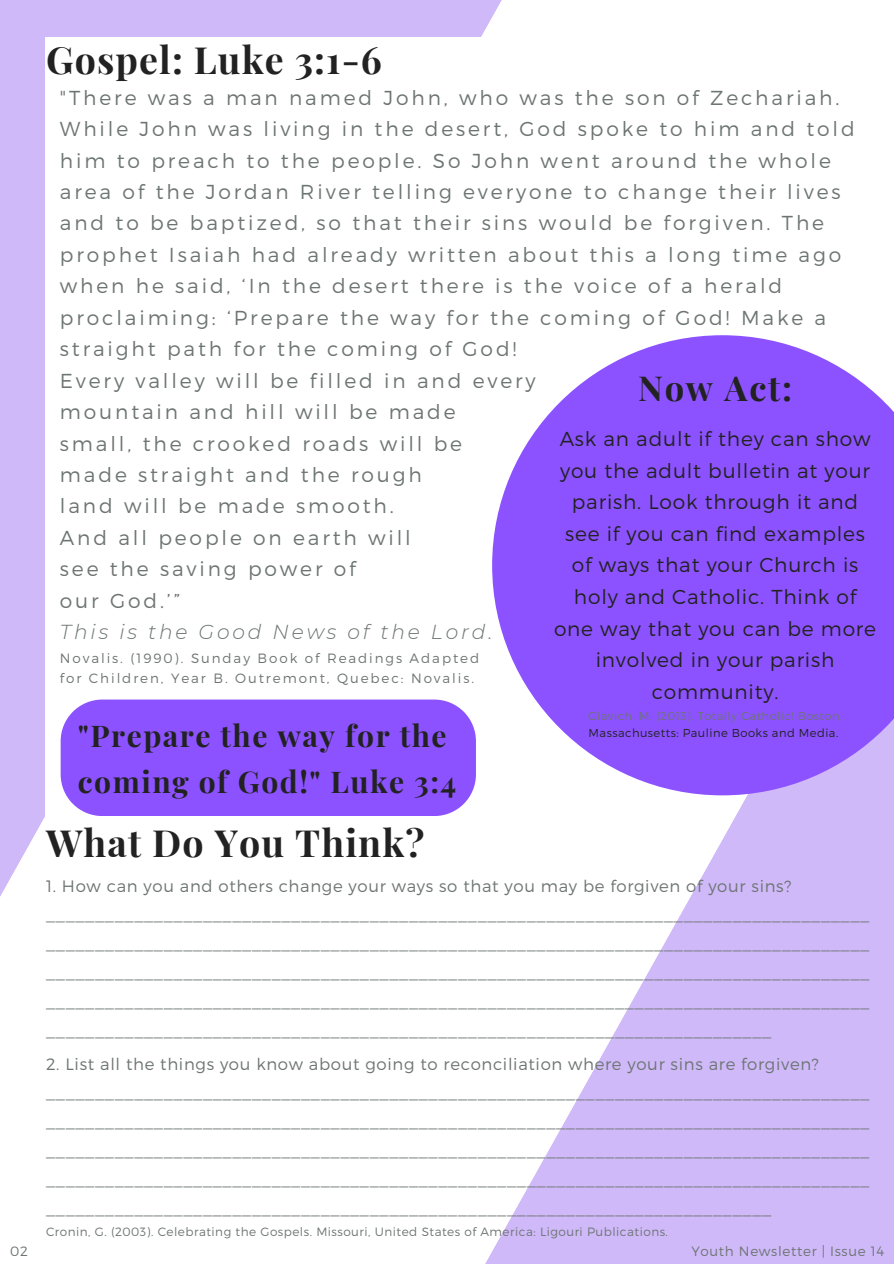
<style>
.page{position:relative;width:894px;height:1264px;background:#fff}
.page>*{position:absolute;margin:0;border:0;box-sizing:border-box;transform-origin:0 0}
.t1{font:700 37.5px "Playfair Display";letter-spacing:.03em;color:#222}
.t2{font:700 34.5px "Playfair Display";letter-spacing:.05em;color:#222}
.t3{font:700 30px/46.2px "Playfair Display";letter-spacing:.05em;color:#222}
.t4{font:300 20.25px/31.3px "Montserrat";letter-spacing:.14em;color:#6d7573}
.t5{font:300 20.1px/31.5px "Montserrat";letter-spacing:.04em;color:#222;text-align:center}
.t6{font:300 16.5px/29px "Montserrat";letter-spacing:.04em;color:#6d7573}
.t7{font:300 13.5px/20.2px "Montserrat";letter-spacing:.14em;color:#6d7573}
.t8{font:300 13.5px "Montserrat";letter-spacing:.05em;color:#6d7573}
.t9{font:300 12px "Montserrat";letter-spacing:.04em;color:#6d7573}
.t10{font:300 11.55px/17.2px "Montserrat";letter-spacing:.04em;color:#6d7573}
.s1{font-style:italic}
.s2{color:#222}
</style>
<div class="page">
<div style="left:0;top:0;width:502px;height:897px;background:#cfb9f9"></div>
<div style="left:46px;top:37px;width:822px;height:1200px;background:#fff"></div>
<svg style="left:475px;top:733px;width:418px;height:530px;fill:#cfb9f9"></svg>
<svg style="left:492px;top:335px;width:401px;height:460px;background:#9e6dfe"></svg>
<div style="left:61px;top:699px;width:414px;height:117px;background:#8c52ff"></div>
<h3 class="t1" style="left:46px;top:33px;width:337px">Gospel: Luke 3:1-6</h3>
<p class="t4" style="left:60px;top:81px;width:796px">"There was a man named John, who was the son of Zechariah.<br>While John was living in the desert, God spoke to him and told him to preach to the people. So John went around the whole area of the Jordan River telling everyone to change their lives and to be baptized, so that their sins would be forgiven. The prophet Isaiah had already written about this a long time ago when he said, ‘In the desert there is the voice of a herald proclaiming: ‘Prepare the way for the coming of God! Make a straight path for the coming of God!<br>Every valley will be filled in and every<br>mountain and hill will be made<br>small, the crooked roads will be<br>made straight and the rough<br>land will be made smooth.<br>And all people on earth will<br>see the saving power of<br>our God.’”<br><span class="s1">This is the Good News of the Lord.</span></p>
<p class="t7" style="left:60px;top:647px;width:420px">Novalis. (1990). Sunday Book of Readings Adapted for Children, Year B. Outremont, Quebec: Novalis.</p>
<h2 class="t2" style="left:638px;top:363px;width:155px">Now Act:</h2>
<p class="t5" style="left:554px;top:422px;width:323px">Ask an adult if they can show you the adult bulletin at your parish. Look through it and see if you can find examples of ways that your Church is holy and Catholic. Think of one way that you can be more involved in your parish community.</p>
<p class="t10" style="left:588px;top:706px;width:256px">Glavich, M. (2013). Totally Catholic! Boston,<br><span class="s2">Massachusetts: Pauline Books and Media.</span></p>
<p class="t3" style="left:78px;top:711px;width:380px">"Prepare the way for the coming of God!" Luke 3:4</p>
<h1 class="t1" style="left:46px;top:816px;width:380px">What Do You Think?</h1>
<h3 class="t6" style="left:46px;top:871px;width:824px;line-height:27px">1. How can you and others change your ways so that you may be forgiven of your sins? ____________________________________________________________________________________</h3>
<h3 class="t6" style="left:46px;top:926px;width:824px;text-align:justify">____________________________________________________________________________________ ____________________________________________________________________________________ ____________________________________________________________________________________ __________________________________________________________________________</h3>
<h1 class="t6" style="left:46px;top:1049px;width:824px;line-height:27px">2. List all the things you know about going to reconciliation where your sins are forgiven? ____________________________________________________________________________________</h1>
<h1 class="t6" style="left:46px;top:1104px;width:824px;text-align:justify">____________________________________________________________________________________ ____________________________________________________________________________________ ____________________________________________________________________________________ __________________________________________________________________________</h1>
<h1 class="t9" style="left:46px;top:1223px;width:623px">Cronin, G. (2003). Celebrating the Gospels. Missouri, United States of America: Ligouri Publications.</h1>
<h1 class="t7" style="left:10px;top:1240px;width:19px">02</h1>
<p class="t8" style="left:691px;top:1242px;width:194px">Youth Newsletter | Issue 14</p>
</div>
